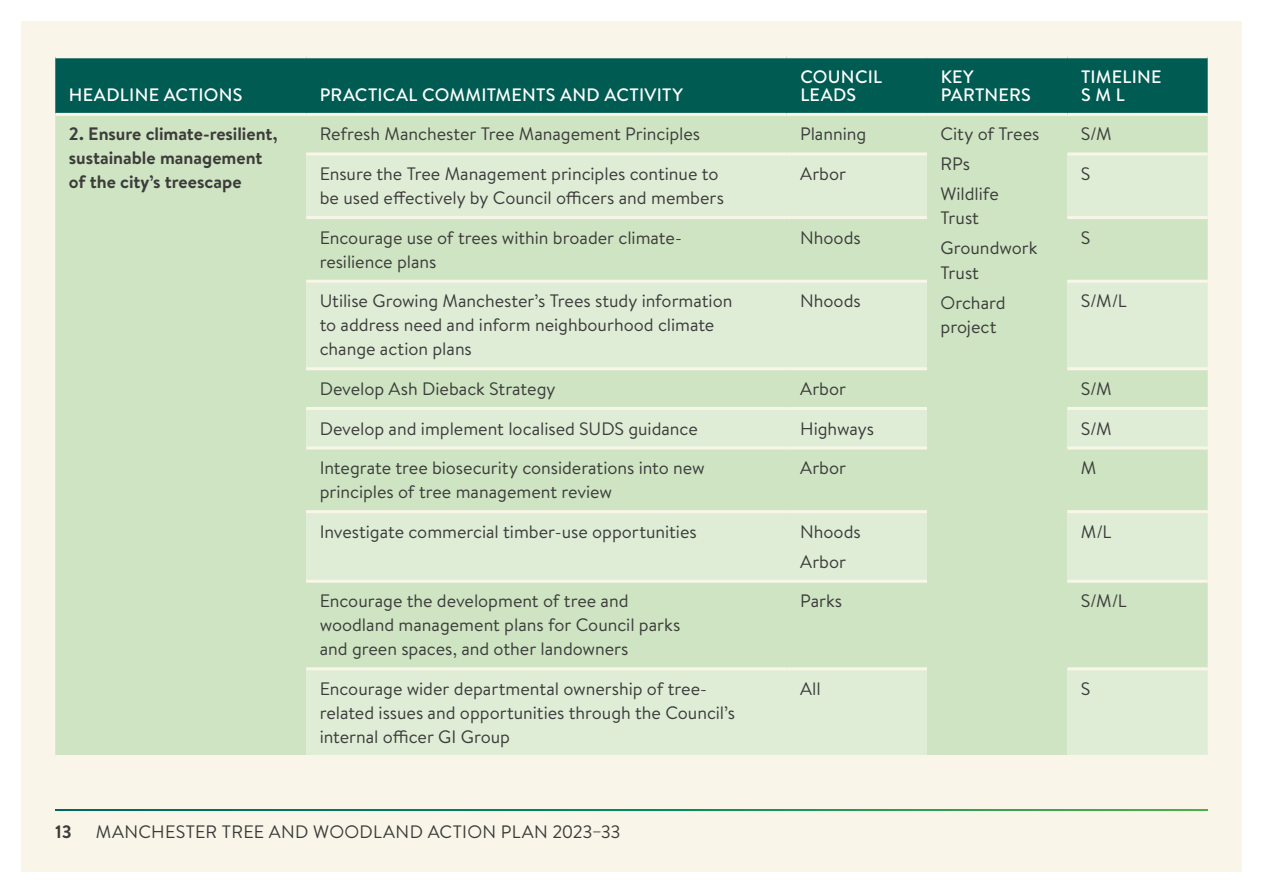
<style>
.page{position:relative;width:1263px;height:893px;background:#fff}
.page>*{position:absolute;margin:0;border:0;box-sizing:border-box;transform-origin:0 0}
.Table_Body{font:18px/24px "Brandon Text";letter-spacing:-.005em;color:#3c3c3b}
.Table_Heading{font:500 18px/18px "Brandon Text";letter-spacing:.015em;color:#fff}
.Table_Body-2{font:700 18px/24px "Brandon Text";color:#3c3c3b}
.Table_Body-3{font:18px "Brandon Text";letter-spacing:.02em;color:#3c3c3b}
</style>
<div class="page">
<div style="left:21px;top:21px;width:1221px;height:851px;background:#f9f6e9"></div>
<svg style="left:55px;top:809px;width:1153px;height:2px;background:#158b59"></svg>
<div style="left:55px;top:58px;width:1153px;height:55px;background:#005c53"></div>
<div style="left:55px;top:116px;width:1153px;height:639px;background:#cee4c2"></div>
<svg style="left:306px;top:154px;width:902px;height:601px;background:#d6e8cc"></svg>
<hr style="left:306px;top:152px;width:481px;height:3px;background:#f9f6e9">
<hr style="left:787px;top:152px;width:140px;height:3px;background:#f9f6e9">
<hr style="left:1067px;top:152px;width:141px;height:3px;background:#f9f6e9">
<hr style="left:306px;top:216px;width:481px;height:3px;background:#f9f6e9">
<hr style="left:787px;top:216px;width:140px;height:3px;background:#f9f6e9">
<hr style="left:1067px;top:216px;width:141px;height:3px;background:#f9f6e9">
<hr style="left:306px;top:280px;width:481px;height:3px;background:#f9f6e9">
<hr style="left:787px;top:280px;width:140px;height:3px;background:#f9f6e9">
<hr style="left:1067px;top:280px;width:141px;height:3px;background:#f9f6e9">
<hr style="left:306px;top:367px;width:481px;height:3px;background:#f9f6e9">
<hr style="left:787px;top:367px;width:140px;height:3px;background:#f9f6e9">
<hr style="left:1067px;top:367px;width:141px;height:3px;background:#f9f6e9">
<hr style="left:306px;top:407px;width:481px;height:3px;background:#f9f6e9">
<hr style="left:787px;top:407px;width:140px;height:3px;background:#f9f6e9">
<hr style="left:1067px;top:407px;width:141px;height:3px;background:#f9f6e9">
<hr style="left:306px;top:446px;width:481px;height:3px;background:#f9f6e9">
<hr style="left:787px;top:446px;width:140px;height:3px;background:#f9f6e9">
<hr style="left:1067px;top:446px;width:141px;height:3px;background:#f9f6e9">
<hr style="left:306px;top:510px;width:481px;height:3px;background:#f9f6e9">
<hr style="left:787px;top:510px;width:140px;height:3px;background:#f9f6e9">
<hr style="left:1067px;top:510px;width:141px;height:3px;background:#f9f6e9">
<hr style="left:306px;top:580px;width:481px;height:3px;background:#f9f6e9">
<hr style="left:787px;top:580px;width:140px;height:3px;background:#f9f6e9">
<hr style="left:1067px;top:580px;width:141px;height:3px;background:#f9f6e9">
<hr style="left:306px;top:667px;width:481px;height:3px;background:#f9f6e9">
<hr style="left:787px;top:667px;width:140px;height:3px;background:#f9f6e9">
<hr style="left:1067px;top:667px;width:141px;height:3px;background:#f9f6e9">
<p class="Table_Heading" style="left:69px;top:85px;width:175px">HEADLINE ACTIONS</p>
<p class="Table_Heading" style="left:320px;top:85px;width:365px">PRACTICAL COMMITMENTS AND ACTIVITY</p>
<p class="Table_Heading" style="left:800px;top:67px;width:83px">COUNCIL<br>LEADS</p>
<p class="Table_Heading" style="left:941px;top:67px;width:92px">KEY<br>PARTNERS</p>
<p class="Table_Heading" style="left:1081px;top:67px;width:82px">TIMELINE<br>S M L</p>
<p class="Table_Body-2" style="left:69px;top:122px;width:210px">2. Ensure climate-resilient, sustainable management of the city’s treescape</p>
<p class="Table_Body" style="left:320px;top:122px;width:382px">Refresh Manchester Tree Management Principles</p>
<p class="Table_Body" style="left:800px;top:122px;width:68px">Planning</p>
<p class="Table_Body" style="left:940px;top:122px;width:100px">City of Trees</p>
<p class="Table_Body" style="left:1081px;top:122px;width:32px">S/M</p>
<p class="Table_Body" style="left:940px;top:152px;width:31px">RPs</p>
<p class="Table_Body" style="left:940px;top:182px;width:60px">Wildlife<br>Trust</p>
<p class="Table_Body" style="left:940px;top:236px;width:98px">Groundwork<br>Trust</p>
<p class="Table_Body" style="left:940px;top:290px;width:67px">Orchard project</p>
<p class="Table_Body" style="left:320px;top:161px;width:406px">Ensure the Tree Management principles continue to be used effectively by Council officers and members</p>
<p class="Table_Body" style="left:800px;top:161px;width:47px">Arbor</p>
<p class="Table_Body" style="left:1081px;top:161px;width:11px">S</p>
<p class="Table_Body" style="left:320px;top:225px;width:364px">Encourage use of trees within broader climate&shy;resilience plans</p>
<p class="Table_Body" style="left:800px;top:225px;width:62px">Nhoods</p>
<p class="Table_Body" style="left:1081px;top:225px;width:11px">S</p>
<p class="Table_Body" style="left:320px;top:288px;width:414px">Utilise Growing Manchester’s Trees study information to address need and inform neighbourhood climate change action plans</p>
<p class="Table_Body" style="left:800px;top:288px;width:62px">Nhoods</p>
<p class="Table_Body" style="left:1081px;top:288px;width:47px">S/M/L</p>
<p class="Table_Body" style="left:320px;top:376px;width:237px">Develop Ash Dieback Strategy</p>
<p class="Table_Body" style="left:800px;top:376px;width:47px">Arbor</p>
<p class="Table_Body" style="left:1081px;top:376px;width:32px">S/M</p>
<p class="Table_Body" style="left:320px;top:416px;width:380px">Develop and implement localised SUDS guidance</p>
<p class="Table_Body" style="left:800px;top:416px;width:75px">Highways</p>
<p class="Table_Body" style="left:1081px;top:416px;width:32px">S/M</p>
<p class="Table_Body" style="left:320px;top:455px;width:387px">Integrate tree biosecurity considerations into new principles of tree management review</p>
<p class="Table_Body" style="left:800px;top:455px;width:47px">Arbor</p>
<p class="Table_Body" style="left:1081px;top:455px;width:17px">M</p>
<p class="Table_Body" style="left:320px;top:519px;width:378px">Investigate commercial timber-use opportunities</p>
<p class="Table_Body" style="left:800px;top:519px;width:62px">Nhoods</p>
<p class="Table_Body" style="left:800px;top:549px;width:47px">Arbor</p>
<p class="Table_Body" style="left:1081px;top:519px;width:32px">M/L</p>
<p class="Table_Body" style="left:320px;top:588px;width:362px">Encourage the development of tree and woodland management plans for Council parks and green spaces, and other landowners</p>
<p class="Table_Body" style="left:800px;top:588px;width:44px">Parks</p>
<p class="Table_Body" style="left:1081px;top:588px;width:47px">S/M/L</p>
<p class="Table_Body" style="left:320px;top:676px;width:417px">Encourage wider departmental ownership of tree&shy;related issues and opportunities through the Council’s internal officer GI Group</p>
<p class="Table_Body" style="left:800px;top:676px;width:22px">All</p>
<p class="Table_Body" style="left:1081px;top:676px;width:11px">S</p>
<p class="Table_Body-2" style="left:55px;top:819px;width:18px">13</p>
<p class="Table_Body-3" style="left:96px;top:819px;width:526px">MANCHESTER TREE AND WOODLAND ACTION PLAN 2023–33</p>
</div>
